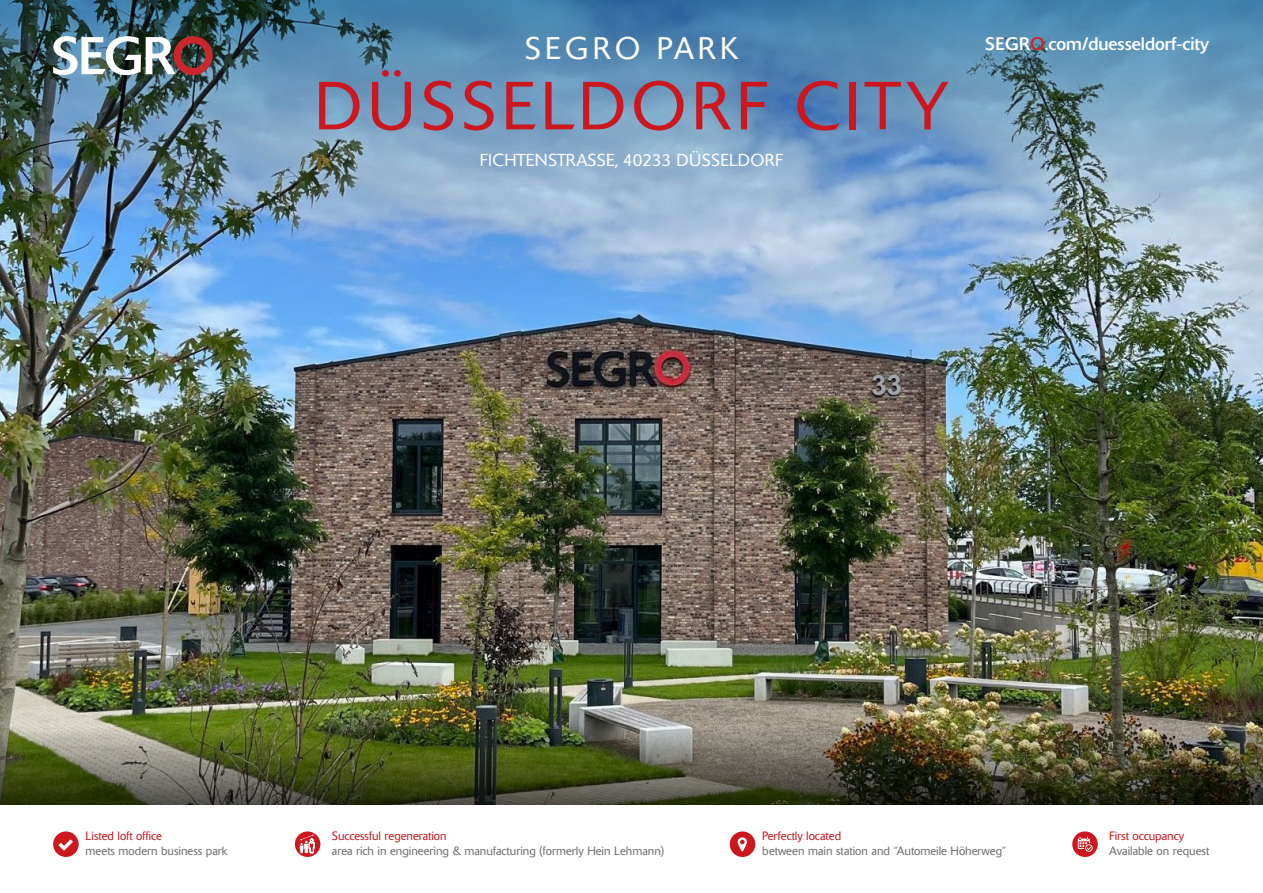
<style>
.page{position:relative;width:1263px;height:893px;background:#fff}
.page>*{position:absolute;margin:0;border:0;box-sizing:border-box;transform-origin:0 0}
.t1{font:300 67.2px "Delta BQ";letter-spacing:.08em;color:#cc171e}
.t2{font:300 30.9px "Delta BQ";letter-spacing:.14em;color:#fff}
.t3{font:18px "Delta BQ";color:#fff}
.t4{font:300 17.25px "Delta BQ";letter-spacing:.02em;color:#fff}
.t5{font:300 12px "Delta BQ";color:#6d6e71}
.t6{font:300 12px "Delta BQ";color:#cc171e}
.s1{color:#d2232a}
</style>
<div class="page">
<img style="left:0;top:330px;width:1263px;height:367px">
<img style="left:0;top:697px;width:1263px;height:108px">
<img style="left:0;top:0;width:1263px;height:330px">
<img style="left:53px;top:36px;width:160px;height:39px">
<svg style="left:1072px;top:831px;width:26px;height:26px"></svg>
<svg style="left:1078px;top:837px;width:15px;height:15px"></svg>
<svg style="left:295px;top:831px;width:25px;height:26px"></svg>
<svg style="left:300px;top:834px;width:14px;height:19px"></svg>
<div style="left:730px;top:831px;width:25px;height:26px;background:#cc171e;border-radius:50%"></div>
<svg style="left:738px;top:837px;width:9px;height:14px"></svg>
<div style="left:53px;top:831px;width:26px;height:26px;background:#cc171e;border-radius:50%"></div>
<svg style="left:59px;top:840px;width:14px;height:10px"></svg>
<h2 class="t2" style="left:525px;top:30px;width:215px">SEGRO PARK</h2>
<h1 class="t1" style="left:314px;top:66px;width:635px">DÜSSELDORF CITY</h1>
<h3 class="t4" style="left:480px;top:150px;width:304px">FICHTENSTRASSE, 40233 DÜSSELDORF</h3>
<h3 class="t3" style="left:985px;top:32px;width:225px">SEGR<span class="s1">O</span>.com/duesseldorf-city</h3>
<p class="t6" style="left:86px;top:829px;width:78px">Listed loft office</p>
<p class="t5" style="left:86px;top:843px;width:144px">meets modern business park</p>
<p class="t6" style="left:332px;top:829px;width:116px">Successful regeneration</p>
<p class="t5" style="left:332px;top:843px;width:334px">area rich in engineering &amp; manufacturing (formerly Hein Lehmann)</p>
<p class="t6" style="left:762px;top:829px;width:80px">Perfectly located</p>
<p class="t5" style="left:762px;top:843px;width:246px">between main station and “Automeile Höherweg”</p>
<p class="t6" style="left:1109px;top:829px;width:77px">First occupancy</p>
<p class="t5" style="left:1109px;top:843px;width:102px">Available on request</p>
</div>
